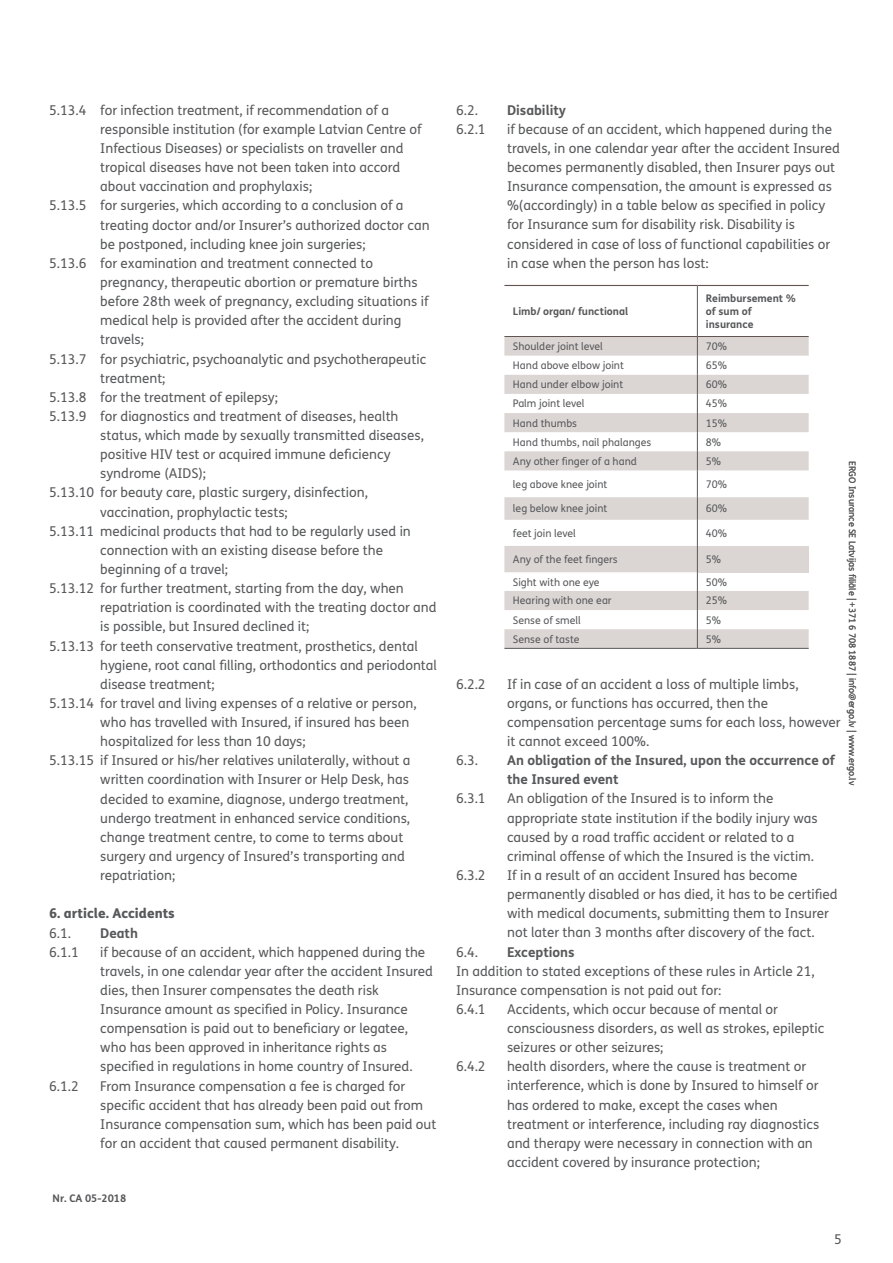
<style>
.page{position:relative;width:893px;height:1263px;background:#fff}
.page>*{position:absolute;margin:0;border:0;box-sizing:border-box;transform-origin:0 0}
.t1{font:13.5px/19.2px "FS Me";color:#57585a}
.t2{font:700 13.5px/19.2px "FS Me";color:#57585a}
.t3{font:800 13.5px "FS Me";color:#57585a}
.t4{font:10.5px "FS Me";color:#57585a}
.t5{font:700 10.5px/12.6px "FS Me";color:#57585a}
.t6{font:9px "FS Me";color:#57585a}
</style>
<div class="page">
<svg style="left:504px;top:337px;width:305px;height:311px"></svg>
<div style="left:697px;top:546px;width:112px;height:26px;background:#dbd6d4"></div>
<hr style="left:697px;top:286px;width:1px;height:50px;background:#625551">
<hr style="left:504px;top:336px;width:193px;height:1px;background:#625551">
<svg style="left:697px;top:337px;width:1px;height:311px"></svg>
<hr style="left:504px;top:648px;width:193px;height:1px;background:#57585a">
<hr style="left:697px;top:648px;width:112px;height:1px;background:#57585a">
<hr style="left:504px;top:285px;width:193px;height:1px;background:#625551">
<hr style="left:697px;top:285px;width:112px;height:1px;background:#625551">
<hr style="left:697px;top:336px;width:112px;height:1px;background:#625551">
<p class="t1" style="left:49px;top:100px;width:341px">5.13.4 for infection treatment, if recommendation of a</p>
<p class="t1" style="left:100px;top:119px;width:323px">responsible institution (for example Latvian Centre of</p>
<p class="t1" style="left:100px;top:138px;width:305px">Infectious Diseases) or specialists on traveller and</p>
<p class="t1" style="left:100px;top:158px;width:302px">tropical diseases have not been taken into accord</p>
<p class="t1" style="left:100px;top:177px;width:213px">about vaccination and prophylaxis;</p>
<p class="t1" style="left:49px;top:196px;width:356px">5.13.5 for surgeries, which according to a conclusion of a</p>
<p class="t1" style="left:100px;top:215px;width:331px">treating doctor and/or Insurer’s authorized doctor can</p>
<p class="t1" style="left:100px;top:234px;width:267px">be postponed, including knee join surgeries;</p>
<p class="t1" style="left:49px;top:253px;width:325px">5.13.6 for examination and treatment connected to</p>
<p class="t1" style="left:100px;top:272px;width:319px">pregnancy, therapeutic abortion or premature births</p>
<p class="t1" style="left:100px;top:292px;width:330px">before 28th week of pregnancy, excluding situations if</p>
<p class="t1" style="left:100px;top:311px;width:303px">medical help is provided after the accident during</p>
<p class="t1" style="left:100px;top:330px;width:45px">travels;</p>
<p class="t1" style="left:49px;top:349px;width:378px">5.13.7 for psychiatric, psychoanalytic and psychotherapeutic</p>
<p class="t1" style="left:100px;top:368px;width:67px">treatment;</p>
<p class="t1" style="left:49px;top:387px;width:230px">5.13.8 for the treatment of epilepsy;</p>
<p class="t1" style="left:49px;top:406px;width:351px">5.13.9 for diagnostics and treatment of diseases, health</p>
<p class="t1" style="left:100px;top:425px;width:325px">status, which made by sexually transmitted diseases,</p>
<p class="t1" style="left:100px;top:445px;width:292px">positive HIV test or acquired immune deficiency</p>
<p class="t1" style="left:100px;top:464px;width:107px">syndrome (AIDS);</p>
<p class="t1" style="left:49px;top:483px;width:320px">5.13.10 for beauty care, plastic surgery, disinfection,</p>
<p class="t1" style="left:100px;top:502px;width:189px">vaccination, prophylactic tests;</p>
<p class="t1" style="left:49px;top:521px;width:363px">5.13.11 medicinal products that had to be regularly used in</p>
<p class="t1" style="left:100px;top:540px;width:284px">connection with an existing disease before the</p>
<p class="t1" style="left:100px;top:559px;width:129px">beginning of a travel;</p>
<p class="t1" style="left:49px;top:578px;width:356px">5.13.12 for further treatment, starting from the day, when</p>
<p class="t1" style="left:100px;top:598px;width:338px">repatriation is coordinated with the treating doctor and</p>
<p class="t1" style="left:100px;top:617px;width:211px">is possible, but Insured declined it;</p>
<p class="t1" style="left:49px;top:636px;width:370px">5.13.13 for teeth conservative treatment, prosthetics, dental</p>
<p class="t1" style="left:100px;top:655px;width:338px">hygiene, root canal filling, orthodontics and periodontal</p>
<p class="t1" style="left:100px;top:674px;width:116px">disease treatment;</p>
<p class="t1" style="left:49px;top:693px;width:369px">5.13.14 for travel and living expenses of a relative or person,</p>
<p class="t1" style="left:100px;top:712px;width:310px">who has travelled with Insured, if insured has been</p>
<p class="t1" style="left:100px;top:731px;width:207px">hospitalized for less than 10 days;</p>
<p class="t1" style="left:49px;top:751px;width:363px">5.13.15 if Insured or his/her relatives unilaterally, without a</p>
<p class="t1" style="left:100px;top:770px;width:310px">written coordination with Insurer or Help Desk, has</p>
<p class="t1" style="left:100px;top:789px;width:310px">decided to examine, diagnose, undergo treatment,</p>
<p class="t1" style="left:100px;top:808px;width:311px">undergo treatment in enhanced service conditions,</p>
<p class="t1" style="left:100px;top:827px;width:305px">change treatment centre, to come to terms about</p>
<p class="t1" style="left:100px;top:846px;width:306px">surgery and urgency of Insured’s transporting and</p>
<p class="t1" style="left:100px;top:865px;width:76px">repatriation;</p>
<p class="t3" style="left:49px;top:903px;width:127px">6. article. Accidents</p>
<p class="t1" style="left:49px;top:923px;width:23px">6.1.</p>
<p class="t2" style="left:100px;top:922px;width:39px">Death</p>
<p class="t1" style="left:49px;top:942px;width:31px">6.1.1</p>
<p class="t1" style="left:100px;top:942px;width:334px">if because of an accident, which happened during the travels, in one calendar year after the accident Insured dies, then Insurer compensates the death risk Insurance amount as specified in Policy. Insurance compensation is paid out to beneficiary or legatee, who has been approved in inheritance rights as specified in regulations in home country of Insured.</p>
<p class="t1" style="left:49px;top:1076px;width:31px">6.1.2</p>
<p class="t1" style="left:100px;top:1076px;width:338px">From Insurance compensation a fee is charged for specific accident that has already been paid out from Insurance compensation sum, which has been paid out for an accident that caused permanent disability.</p>
<p class="t5" style="left:53px;top:1192px;width:75px">Nr. CA 05-2018</p>
<p class="t1" style="left:456px;top:100px;width:23px">6.2.</p>
<p class="t2" style="left:507px;top:100px;width:60px">Disability</p>
<p class="t1" style="left:456px;top:119px;width:31px">6.2.1</p>
<p class="t1" style="left:507px;top:119px;width:334px">if because of an accident, which happened during the travels, in one calendar year after the accident Insured becomes permanently disabled, then Insurer pays out Insurance compensation, the amount is expressed as %(accordingly) in a table below as specified in policy for Insurance sum for disability risk. Disability is considered in case of loss of functional capabilities or in case when the person has lost:</p>
<p class="t5" style="left:513px;top:304px;width:117px">Limb/ organ/ functional</p>
<p class="t5" style="left:706px;top:292px;width:92px">Reimbursement % of sum of insurance</p>
<p class="t4" style="left:513px;top:339px;width:91px">Shoulder joint level</p>
<p class="t4" style="left:706px;top:339px;width:23px">70%</p>
<p class="t4" style="left:513px;top:358px;width:112px">Hand above elbow joint</p>
<p class="t4" style="left:706px;top:358px;width:23px">65%</p>
<p class="t4" style="left:513px;top:377px;width:112px">Hand under elbow joint</p>
<p class="t4" style="left:706px;top:377px;width:23px">60%</p>
<p class="t4" style="left:513px;top:396px;width:73px">Palm joint level</p>
<p class="t4" style="left:706px;top:396px;width:23px">45%</p>
<p class="t4" style="left:513px;top:416px;width:66px">Hand thumbs</p>
<p class="t4" style="left:706px;top:416px;width:23px">15%</p>
<p class="t4" style="left:513px;top:435px;width:140px">Hand thumbs, nail phalanges</p>
<p class="t4" style="left:706px;top:435px;width:17px">8%</p>
<p class="t4" style="left:513px;top:454px;width:125px">Any other finger of a hand</p>
<p class="t4" style="left:706px;top:454px;width:17px">5%</p>
<p class="t4" style="left:513px;top:477px;width:96px">leg above knee joint</p>
<p class="t4" style="left:706px;top:477px;width:23px">70%</p>
<p class="t4" style="left:513px;top:501px;width:96px">leg below knee joint</p>
<p class="t4" style="left:706px;top:501px;width:23px">60%</p>
<p class="t4" style="left:513px;top:526px;width:64px">feet join level</p>
<p class="t4" style="left:706px;top:526px;width:23px">40%</p>
<p class="t4" style="left:513px;top:552px;width:106px">Any of the feet fingers</p>
<p class="t4" style="left:706px;top:552px;width:17px">5%</p>
<p class="t4" style="left:513px;top:575px;width:88px">Sight with one eye</p>
<p class="t4" style="left:706px;top:575px;width:23px">50%</p>
<p class="t4" style="left:513px;top:593px;width:100px">Hearing with one ear</p>
<p class="t4" style="left:706px;top:593px;width:23px">25%</p>
<p class="t4" style="left:513px;top:613px;width:69px">Sense of smell</p>
<p class="t4" style="left:706px;top:613px;width:17px">5%</p>
<p class="t4" style="left:513px;top:632px;width:68px">Sense of taste</p>
<p class="t4" style="left:706px;top:632px;width:17px">5%</p>
<p class="t6" style="left:858px;top:461px;width:325px;rotate:90deg">ERGO Insurance SE Latvijas filiāle | +371 6 708 1887 | info@ergo.lv | www.ergo.lv</p>
<p class="t1" style="left:456px;top:674px;width:31px">6.2.2</p>
<p class="t1" style="left:507px;top:674px;width:335px">If in case of an accident a loss of multiple limbs, organs, or functions has occurred, then the compensation percentage sums for each loss, however it cannot exceed 100%.</p>
<p class="t1" style="left:456px;top:750px;width:23px">6.3.</p>
<p class="t2" style="left:507px;top:750px;width:330px">An obligation of the Insured, upon the occurrence of the Insured event</p>
<p class="t1" style="left:456px;top:789px;width:31px">6.3.1</p>
<p class="t1" style="left:507px;top:789px;width:312px">An obligation of the Insured is to inform the appropriate state institution if the bodily injury was caused by a road traffic accident or related to a criminal offense of which the Insured is the victim.</p>
<p class="t1" style="left:456px;top:865px;width:31px">6.3.2</p>
<p class="t1" style="left:507px;top:865px;width:332px">If in a result of an accident Insured has become permanently disabled or has died, it has to be certified with medical documents, submitting them to Insurer not later than 3 months after discovery of the fact.</p>
<p class="t1" style="left:456px;top:942px;width:23px">6.4.</p>
<p class="t2" style="left:507px;top:941px;width:69px">Exceptions</p>
<p class="t1" style="left:456px;top:961px;width:360px">In addition to stated exceptions of these rules in Article 21,<br>Insurance compensation is not paid out for:<br>6.4.1</p>
<p class="t1" style="left:507px;top:999px;width:319px">Accidents, which occur because of mental or consciousness disorders, as well as strokes, epileptic seizures or other seizures;</p>
<p class="t1" style="left:456px;top:1057px;width:31px">6.4.2</p>
<p class="t1" style="left:507px;top:1057px;width:314px">health disorders, where the cause is treatment or interference, which is done by Insured to himself or has ordered to make, except the cases when treatment or interference, including ray diagnostics and therapy were necessary in connection with an accident covered by insurance protection;</p>
<p class="t1" style="left:834px;top:1229px;width:9px">5</p>
</div>
